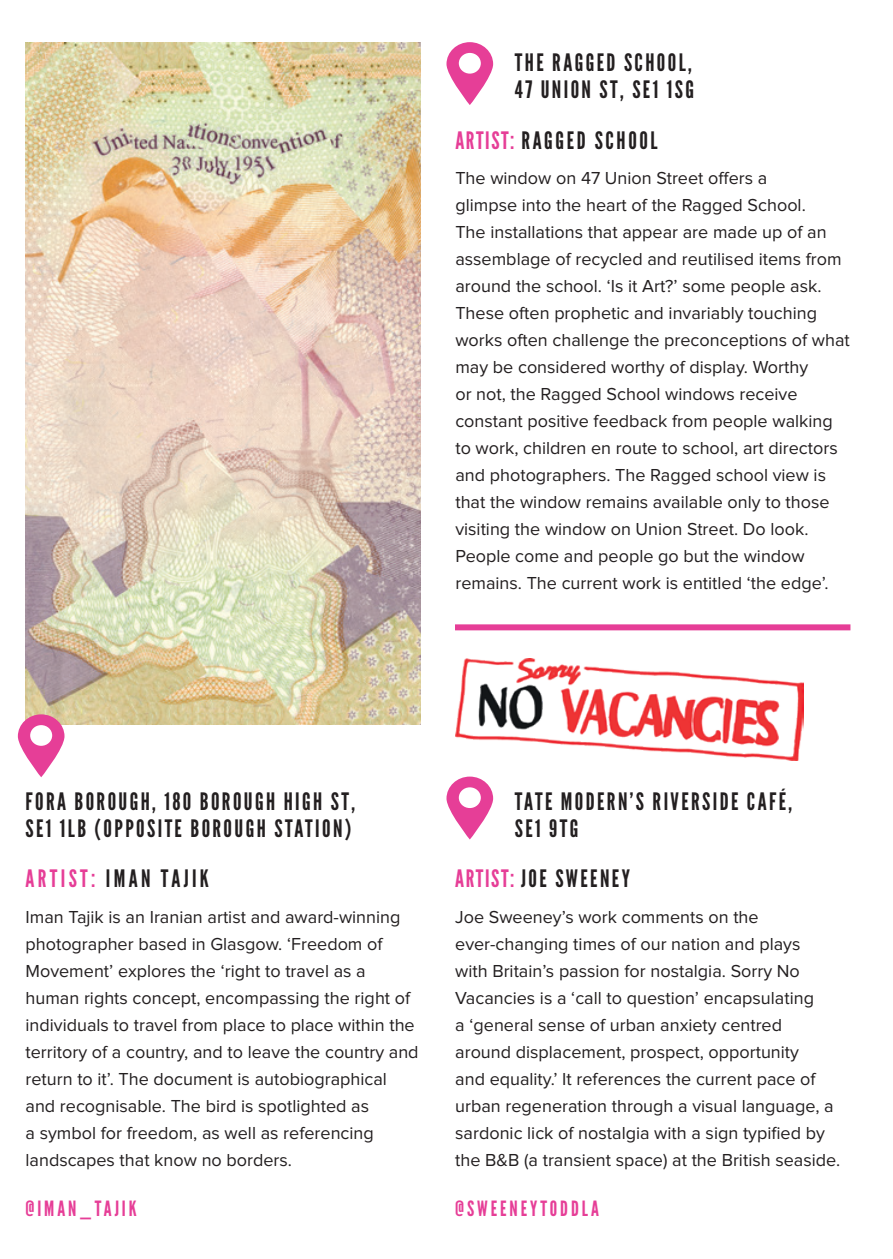
<style>
.page{position:relative;width:893px;height:1259px;background:#fff}
.page>*{position:absolute;margin:0;border:0;box-sizing:border-box;transform-origin:0 0}
.Subhead{font:24px/27px "League Gothic";letter-spacing:.1em;color:#231f20}
.Subhead-2{font:24px "League Gothic";letter-spacing:.14em;color:#231f20}
.Body_Text{font:21px "League Gothic";letter-spacing:.14em;color:#e63e97}
.Body_Text-2{font:18px/27px "Proxima Nova";color:#231f20}
.s1{color:#e63e97}
</style>
<div class="page">
<img style="left:455px;top:658px;width:349px;height:102px">
<img style="left:26px;top:43px;width:395px;height:681px">
<svg style="left:18px;top:714px;width:47px;height:63px"></svg>
<svg style="left:446px;top:42px;width:47px;height:63px"></svg>
<div style="left:455px;top:624px;width:395px;height:6px;background:#e63e97"></div>
<svg style="left:446px;top:776px;width:47px;height:63px"></svg>
<p class="Subhead" style="left:515px;top:49px;width:181px">THE RAGGED SCHOOL,<br>47 UNION ST, SE1 1SG</p>
<p class="Subhead" style="left:455px;top:127px;width:204px"><span class="s1">ARTIST:</span> RAGGED SCHOOL</p>
<p class="Body_Text-2" style="left:455px;top:165px;width:396px">The window on 47 Union Street offers a<br>glimpse into the heart of the Ragged School.<br>The installations that appear are made up of an assemblage of recycled and reutilised items from around the school. ‘Is it Art?’ some people ask.<br>These often prophetic and invariably touching works often challenge the preconceptions of what may be considered worthy of display. Worthy<br>or not, the Ragged School windows receive constant positive feedback from people walking to work, children en route to school, art directors and photographers. The Ragged school view is that the window remains available only to those visiting the window on Union Street. Do look.<br>People come and people go but the window remains. The current work is entitled ‘the edge’.</p>
<p class="Subhead" style="left:26px;top:788px;width:331px">FORA BOROUGH, 180 BOROUGH HIGH ST,<br>SE1 1LB (OPPOSITE BOROUGH STATION)</p>
<p class="Subhead-2" style="left:26px;top:864px;width:185px"><span class="s1">ARTIST:</span> IMAN TAJIK</p>
<p class="Body_Text-2" style="left:26px;top:903px;width:395px">Iman Tajik is an Iranian artist and award-winning photographer based in Glasgow. ‘Freedom of Movement’ explores the ‘right to travel as a human rights concept, encompassing the right of individuals to travel from place to place within the territory of a country, and to leave the country and return to it’. The document is autobiographical and recognisable. The bird is spotlighted as<br>a symbol for freedom, as well as referencing landscapes that know no borders.</p>
<p class="Body_Text" style="left:26px;top:1196px;width:113px">@IMAN_TAJIK</p>
<p class="Subhead" style="left:515px;top:788px;width:279px">TATE MODERN’S RIVERSIDE CAFÉ,<br>SE1 9TG</p>
<p class="Subhead" style="left:455px;top:865px;width:176px"><span class="s1">ARTIST:</span> JOE SWEENEY</p>
<p class="Body_Text-2" style="left:455px;top:903px;width:387px">Joe Sweeney’s work comments on the ever-changing times of our nation and plays<br>with Britain’s passion for nostalgia. Sorry No Vacancies is a ‘call to question’ encapsulating<br>a ‘general sense of urban anxiety centred around displacement, prospect, opportunity<br>and equality.’ It references the current pace of urban regeneration through a visual language, a sardonic lick of nostalgia with a sign typified by the B&amp;B (a transient space) at the British seaside.</p>
<p class="Body_Text" style="left:455px;top:1196px;width:145px">@SWEENEYTODDLA</p>
</div>
